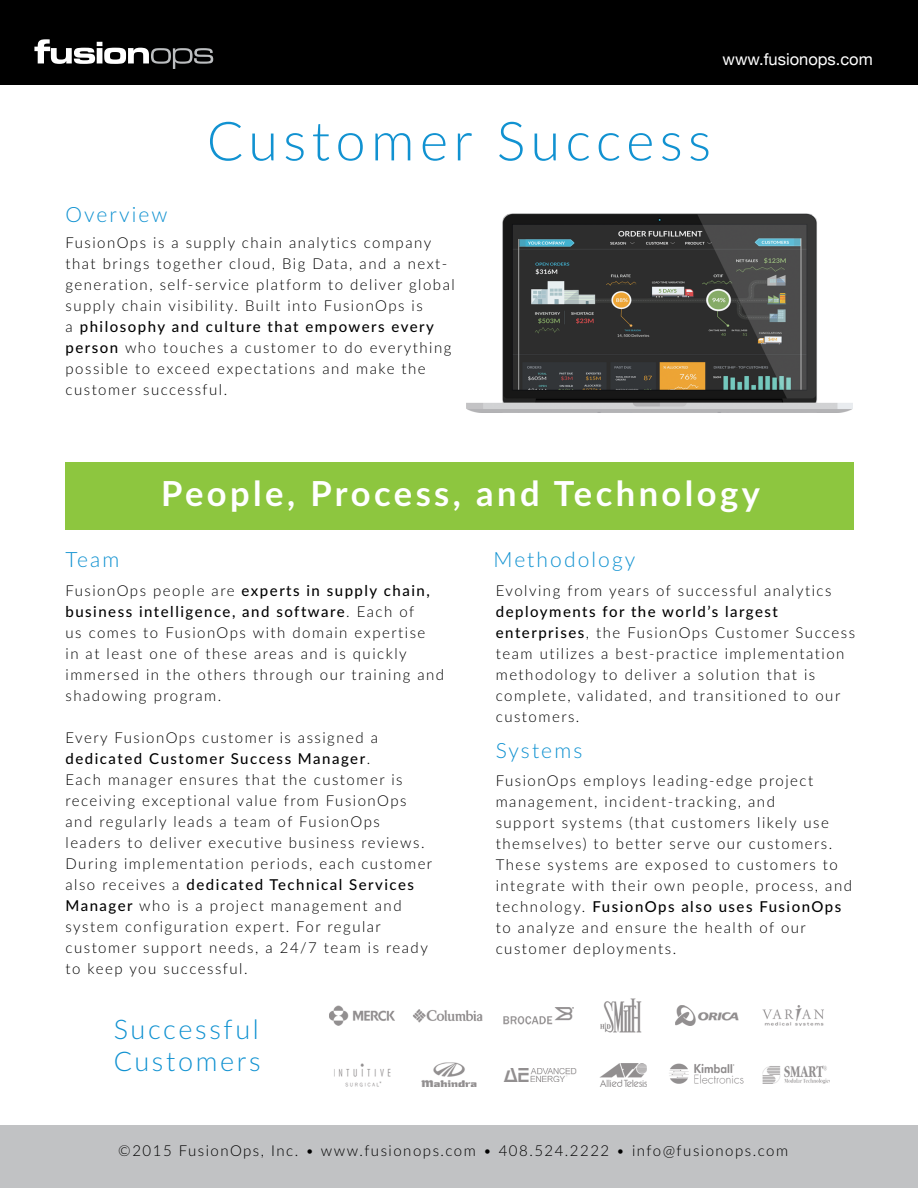
<style>
.page{position:relative;width:918px;height:1188px;background:#fff}
.page>*{position:absolute;margin:0;border:0;box-sizing:border-box;transform-origin:0 0}
.t1{font:300 54px "Lato";letter-spacing:.1em;color:#1192d1}
.t2{font:700 34.5px "Lato";letter-spacing:.1em;color:#fff}
.t3{font:300 27px/32.4px "Lato";letter-spacing:.1em;color:#1192d1}
.t4{font:300 21px "Lato";letter-spacing:.1em;color:#1192d1}
.t5{font:16.5px "Helvetica Neue";color:#fff}
.t6{font:300 15px/21px "Lato";letter-spacing:.1em;color:#000}
.s1{font-weight:500}
</style>
<div class="page">
<div style="left:0;top:1125px;width:918px;height:63px;background:#c1c2c4"></div>
<div style="left:0;top:0;width:918px;height:84px;background:#000"></div>
<svg style="left:34px;top:39px;width:179px;height:30px"></svg>
<div style="left:66px;top:462px;width:788px;height:68px;background:#8dc63f"></div>
<img style="left:467px;top:213px;width:386px;height:199px">
<img style="left:329px;top:998px;width:500px;height:89px">
<p class="t5" style="left:723px;top:47px;width:152px">www.fusionops.com</p>
<h1 class="t1" style="left:207px;top:103px;width:506px">Customer Success</h1>
<h3 class="t4" style="left:66px;top:200px;width:103px">Overview</h3>
<p class="t6" style="left:66px;top:232px;width:391px">FusionOps is a supply chain analytics company that brings together cloud, Big Data, and a next&shy;generation, self-service platform to deliver global supply chain visibility. Built into FusionOps is<br>a <span class="s1">philosophy and culture that empowers every person</span> who touches a customer to do everything possible to exceed expectations and make the customer successful.</p>
<h3 class="t4" style="left:66px;top:545px;width:55px">Team</h3>
<h2 class="t2" style="left:161px;top:469px;width:600px">People, Process, and Technology</h2>
<h3 class="t4" style="left:494px;top:545px;width:143px">Methodology</h3>
<p class="t6" style="left:66px;top:580px;width:380px">FusionOps people are <span class="s1">experts in supply chain, business intelligence, and software</span>. Each of<br>us comes to FusionOps with domain expertise<br>in at least one of these areas and is quickly immersed in the others through our training and shadowing program.</p>
<p class="t6" style="left:66px;top:727px;width:368px">Every FusionOps customer is assigned a <span class="s1">dedicated Customer Success Manager</span>.<br>Each manager ensures that the customer is receiving exceptional value from FusionOps and regularly leads a team of FusionOps leaders to deliver executive business reviews.<br>During implementation periods, each customer also receives a <span class="s1">dedicated Technical Services Manager</span> who is a project management and system configuration expert. For regular customer support needs, a 24/7 team is ready to keep you successful.</p>
<h3 class="t3" style="left:114px;top:1012px;width:148px">Successful<br>Customers</h3>
<p class="t6" style="left:496px;top:580px;width:337px">Evolving from years of successful analytics</p>
<p class="t6" style="left:496px;top:601px;width:361px"><span class="s1">deployments for the world’s largest enterprises</span>, the FusionOps Customer Success team utilizes a best-practice implementation methodology to deliver a solution that is complete, validated, and transitioned to our customers.</p>
<h3 class="t4" style="left:496px;top:736px;width:88px">Systems</h3>
<p class="t6" style="left:496px;top:770px;width:358px">FusionOps employs leading-edge project management, incident-tracking, and<br>support systems (that customers likely use themselves) to better serve our customers.<br>These systems are exposed to customers to integrate with their own people, process, and technology. <span class="s1">FusionOps also uses FusionOps </span>to analyze and ensure the health of our customer deployments.</p>
<p class="t6" style="left:118px;top:1139px;width:671px">©2015 FusionOps, Inc. • www.fusionops.com • 408.524.2222 • info@fusionops.com</p>
</div>
